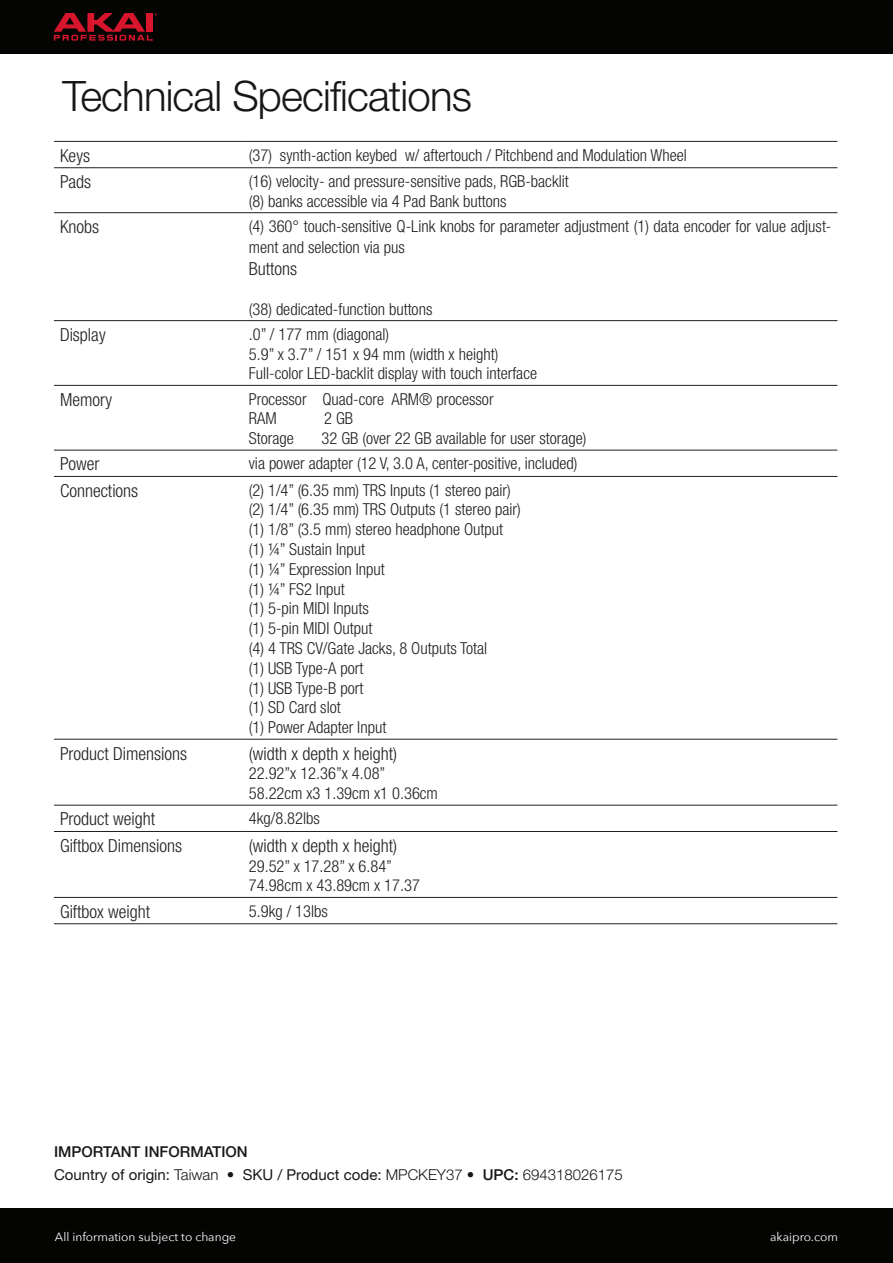
<style>
.page{position:relative;width:893px;height:1263px;background:#fff}
.page>*{position:absolute;margin:0;border:0;box-sizing:border-box;transform-origin:0 0}
.t1{font:300 42px "Helvetica Neue";letter-spacing:-.02em;color:#181717}
.t2{font:300 condensed 18px "Helvetica Neue";color:#231f20}
.t3{font:300 condensed 16.5px/19.8px "Helvetica Neue";color:#231f20}
.t4{font:15px/22.8px "Helvetica Neue";color:#181717}
.t5{font:12px "Avenir Next";color:#fff}
.s1{font-weight:500}
.s2{font-weight:300}
</style>
<div class="page">
<div style="left:0;top:0;width:893px;height:53px;background:#040503"></div>
<div style="left:0;top:1209px;width:893px;height:54px;background:#040503"></div>
<svg style="left:54px;top:13px;width:103px;height:28px"></svg>
<hr style="left:54px;top:141px;width:189px;height:1px;background:#231f20">
<hr style="left:243px;top:141px;width:594px;height:1px;background:#231f20">
<hr style="left:54px;top:167px;width:189px;height:1px;background:#231f20">
<hr style="left:243px;top:167px;width:594px;height:1px;background:#231f20">
<hr style="left:54px;top:212px;width:189px;height:1px;background:#231f20">
<hr style="left:243px;top:212px;width:594px;height:1px;background:#231f20">
<hr style="left:54px;top:320px;width:189px;height:1px;background:#231f20">
<hr style="left:243px;top:320px;width:594px;height:1px;background:#231f20">
<hr style="left:54px;top:385px;width:189px;height:1px;background:#231f20">
<hr style="left:243px;top:385px;width:594px;height:1px;background:#231f20">
<hr style="left:54px;top:450px;width:189px;height:1px;background:#231f20">
<hr style="left:243px;top:450px;width:594px;height:1px;background:#231f20">
<hr style="left:54px;top:476px;width:189px;height:1px;background:#231f20">
<hr style="left:243px;top:476px;width:594px;height:1px;background:#231f20">
<hr style="left:54px;top:739px;width:189px;height:1px;background:#231f20">
<hr style="left:243px;top:739px;width:594px;height:1px;background:#231f20">
<hr style="left:54px;top:805px;width:189px;height:1px;background:#231f20">
<hr style="left:243px;top:805px;width:594px;height:1px;background:#231f20">
<hr style="left:54px;top:831px;width:189px;height:1px;background:#231f20">
<hr style="left:243px;top:831px;width:594px;height:1px;background:#231f20">
<hr style="left:54px;top:897px;width:189px;height:1px;background:#231f20">
<hr style="left:243px;top:897px;width:594px;height:1px;background:#231f20">
<hr style="left:54px;top:923px;width:189px;height:1px;background:#231f20">
<hr style="left:243px;top:923px;width:594px;height:1px;background:#231f20">
<h1 class="t1" style="left:63px;top:70px;width:411px">Technical Specifications</h1>
<p class="t2" style="left:60px;top:145px;width:32px">Keys</p>
<p class="t3" style="left:249px;top:145px;width:439px">(37) synth-action keybed w/ aftertouch / Pitchbend and Modulation Wheel</p>
<p class="t2" style="left:60px;top:171px;width:33px">Pads</p>
<p class="t3" style="left:249px;top:171px;width:321px">(16) velocity- and pressure-sensitive pads, RGB-backlit (8) banks accessible via 4 Pad Bank buttons</p>
<p class="t2" style="left:60px;top:216px;width:41px">Knobs</p>
<p class="t3" style="left:249px;top:215px;width:584px;line-height:21.6px">(4) 360° touch-sensitive Q-Link knobs for parameter adjustment (1) data encoder for value adjust&shy;ment and selection via pus</p>
<p class="t2" style="left:249px;top:258px;width:50px">Buttons</p>
<p class="t3" style="left:249px;top:299px;width:185px">(38) dedicated-function buttons</p>
<p class="t2" style="left:60px;top:324px;width:47px">Display</p>
<p class="t3" style="left:249px;top:324px;width:290px">.0” / 177 mm (diagonal)<br>5.9” x 3.7” / 151 x 94 mm (width x height)<br>Full-color LED-backlit display with touch interface</p>
<p class="t2" style="left:60px;top:389px;width:54px">Memory</p>
<p class="t3" style="left:249px;top:389px;width:246px">Processor Quad-core ARM® processor<br>RAM</p>
<p class="t3" style="left:324px;top:408px;width:30px">2 GB</p>
<p class="t3" style="left:249px;top:428px;width:46px">Storage</p>
<p class="t3" style="left:322px;top:428px;width:266px">32 GB (over 22 GB available for user storage)</p>
<p class="t2" style="left:60px;top:454px;width:41px">Power</p>
<p class="t3" style="left:249px;top:453px;width:330px">via power adapter (12 V, 3.0 A, center-positive, included)</p>
<p class="t2" style="left:60px;top:480px;width:80px">Connections</p>
<p class="t3" style="left:249px;top:480px;width:273px">(2) 1/4” (6.35 mm) TRS Inputs (1 stereo pair) (2) 1/4” (6.35 mm) TRS Outputs (1 stereo pair) (1) 1/8” (3.5 mm) stereo headphone Output (1) ¼” Sustain Input<br>(1) ¼” Expression Input<br>(1) ¼” FS2 Input<br>(1) 5-pin MIDI Inputs<br>(1) 5-pin MIDI Output<br>(4) 4 TRS CV/Gate Jacks, 8 Outputs Total<br>(1) USB Type-A port<br>(1) USB Type-B port<br>(1) SD Card slot<br>(1) Power Adapter Input</p>
<p class="t2" style="left:60px;top:743px;width:129px">Product Dimensions</p>
<p class="t2" style="left:249px;top:743px;width:150px">(width x depth x height)</p>
<p class="t3" style="left:249px;top:763px;width:191px">22.92”x 12.36”x 4.08”<br>58.22cm x3 1.39cm x1 0.36cm</p>
<p class="t2" style="left:60px;top:809px;width:97px">Product weight</p>
<p class="t3" style="left:249px;top:808px;width:73px">4kg/8.82lbs</p>
<p class="t2" style="left:60px;top:835px;width:124px">Giftbox Dimensions</p>
<p class="t2" style="left:249px;top:835px;width:150px">(width x depth x height)</p>
<p class="t3" style="left:249px;top:856px;width:173px">29.52” x 17.28” x 6.84”<br>74.98cm x 43.89cm x 17.37</p>
<p class="t2" style="left:60px;top:901px;width:92px">Giftbox weight</p>
<p class="t3" style="left:249px;top:901px;width:80px">5.9kg / 13lbs</p>
<p class="t4" style="left:54px;top:1140px;width:570px"><span class="s1">IMPORTANT INFORMATION<br></span>Country of origin: <span class="s2">Taiwan •</span> SKU / Product code: <span class="s2">MPCKEY37 •</span> <span class="s1">UPC:</span> <span class="s2">694318026175</span></p>
<p class="t5" style="left:55px;top:1227px;width:183px">All information subject to change</p>
<p class="t5" style="left:770px;top:1227px;width:69px">akaipro.com</p>
</div>
